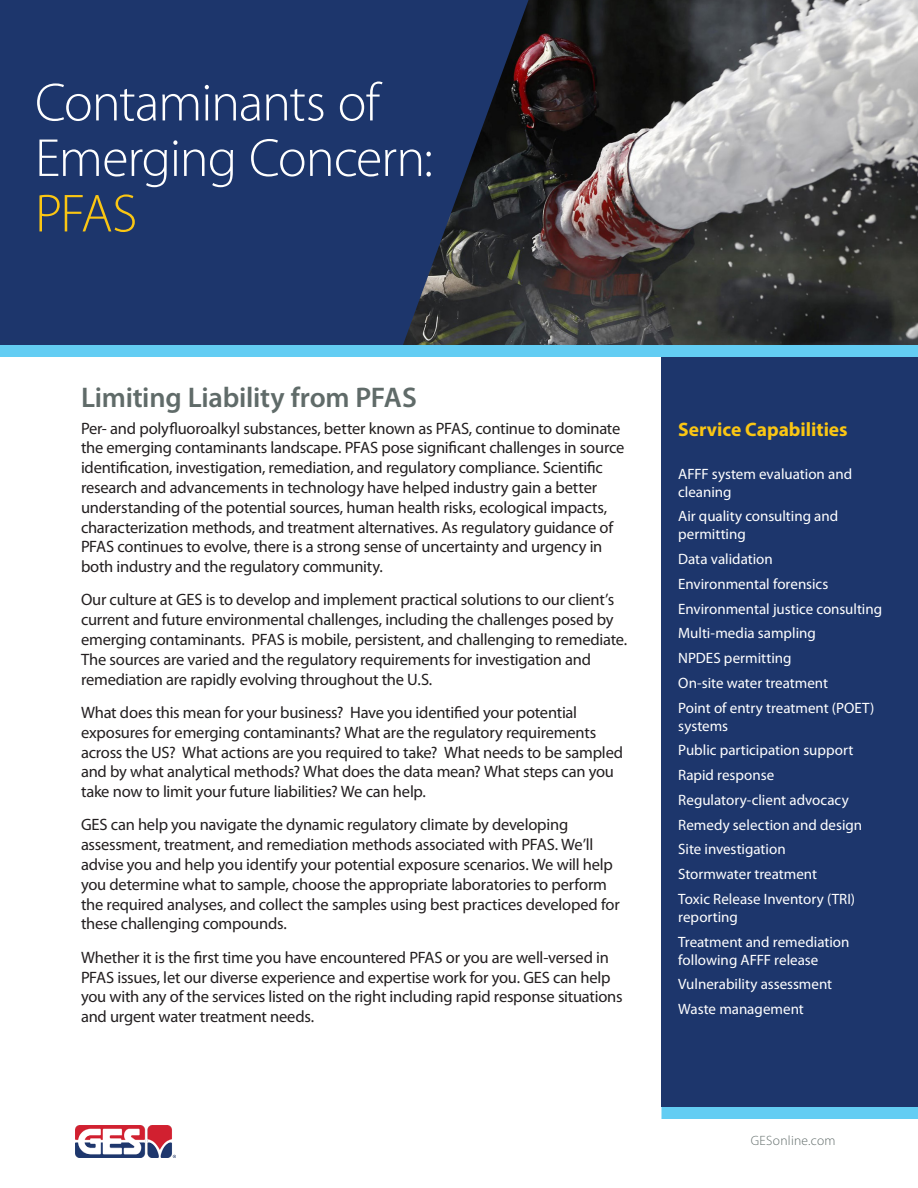
<style>
.page{position:relative;width:918px;height:1188px;background:#fff}
.page>*{position:absolute;margin:0;border:0;box-sizing:border-box;transform-origin:0 0}
.Heading_1{font:300 54px/55.5px "Myriad Pro";letter-spacing:-.025em;color:#fff}
.Heading_2{font:600 28.5px "Myriad Pro";letter-spacing:-.01em;color:#606b69}
.Heading_4{font:700 19.5px "Myriad Pro";letter-spacing:-.005em;color:#fac613}
.Body{font:16.5px/19.8px "Myriad Pro";letter-spacing:-.015em;color:#231f20}
.Sidebar_List{font:15px/18px "Myriad Pro";color:#fff}
.t1{font:300 13.5px "Myriad Pro";letter-spacing:.025em;color:#606b69}
.s1{color:#fac613}
</style>
<div class="page">
<img style="left:76px;top:1125px;width:99px;height:32px">
<div style="left:662px;top:351px;width:256px;height:756px;background:#1d366c"></div>
<div style="left:662px;top:1107px;width:256px;height:12px;background:#63cdf3"></div>
<img style="left:529px;top:0;width:389px;height:345px">
<svg style="left:0;top:0;width:529px;height:345px;fill:#1d366c"></svg>
<div style="left:0;top:345px;width:918px;height:12px;background:#63cdf3"></div>
<p class="Heading_1" style="left:35px;top:74px;width:399px">Contaminants of<br>Emerging Concern:<br><span class="s1">PFAS</span></p>
<p class="Heading_2" style="left:81px;top:379px;width:337px">Limiting Liability from PFAS</p>
<p class="Body" style="left:81px;top:418px;width:545px">Per- and polyfluoroalkyl substances, better known as PFAS, continue to dominate the emerging contaminants landscape. PFAS pose significant challenges in source identification, investigation, remediation, and regulatory compliance. Scientific research and advancements in technology have helped industry gain a better understanding of the potential sources, human health risks, ecological impacts, characterization methods, and treatment alternatives. As regulatory guidance of PFAS continues to evolve, there is a strong sense of uncertainty and urgency in both industry and the regulatory community.</p>
<p class="Body" style="left:81px;top:590px;width:548px">Our culture at GES is to develop and implement practical solutions to our client’s current and future environmental challenges, including the challenges posed by emerging contaminants. PFAS is mobile, persistent, and challenging to remediate.<br>The sources are varied and the regulatory requirements for investigation and remediation are rapidly evolving throughout the U.S.</p>
<p class="Body" style="left:81px;top:702px;width:544px">What does this mean for your business? Have you identified your potential exposures for emerging contaminants? What are the regulatory requirements across the US? What actions are you required to take? What needs to be sampled and by what analytical methods? What does the data mean? What steps can you take now to limit your future liabilities? We can help.</p>
<p class="Body" style="left:81px;top:815px;width:540px">GES can help you navigate the dynamic regulatory climate by developing assessment, treatment, and remediation methods associated with PFAS. We’ll advise you and help you identify your potential exposure scenarios. We will help you determine what to sample, choose the appropriate laboratories to perform the required analyses, and collect the samples using best practices developed for these challenging compounds.</p>
<p class="Body" style="left:81px;top:947px;width:543px">Whether it is the first time you have encountered PFAS or you are well-versed in PFAS issues, let our diverse experience and expertise work for you. GES can help you with any of the services listed on the right including rapid response situations and urgent water treatment needs.</p>
<p class="Heading_4" style="left:678px;top:417px;width:171px">Service Capabilities</p>
<p class="Sidebar_List" style="left:678px;top:464px;width:175px">AFFF system evaluation and cleaning</p>
<p class="Sidebar_List" style="left:678px;top:507px;width:162px">Air quality consulting and permitting</p>
<p class="Sidebar_List" style="left:678px;top:550px;width:96px">Data validation</p>
<p class="Sidebar_List" style="left:678px;top:575px;width:152px">Environmental forensics</p>
<p class="Sidebar_List" style="left:678px;top:599px;width:205px">Environmental justice consulting</p>
<p class="Sidebar_List" style="left:678px;top:624px;width:139px">Multi-media sampling</p>
<p class="Sidebar_List" style="left:678px;top:649px;width:115px">NPDES permitting</p>
<p class="Sidebar_List" style="left:678px;top:674px;width:151px">On-site water treatment</p>
<p class="Sidebar_List" style="left:678px;top:698px;width:198px">Point of entry treatment (POET) systems</p>
<p class="Sidebar_List" style="left:678px;top:741px;width:177px">Public participation support</p>
<p class="Sidebar_List" style="left:678px;top:766px;width:97px">Rapid response</p>
<p class="Sidebar_List" style="left:678px;top:791px;width:172px">Regulatory-client advocacy</p>
<p class="Sidebar_List" style="left:678px;top:815px;width:185px">Remedy selection and design</p>
<p class="Sidebar_List" style="left:678px;top:840px;width:109px">Site investigation</p>
<p class="Sidebar_List" style="left:678px;top:865px;width:140px">Stormwater treatment</p>
<p class="Sidebar_List" style="left:678px;top:890px;width:178px">Toxic Release Inventory (TRI) reporting</p>
<p class="Sidebar_List" style="left:678px;top:932px;width:173px">Treatment and remediation following AFFF release</p>
<p class="Sidebar_List" style="left:678px;top:975px;width:156px">Vulnerability assessment</p>
<p class="Sidebar_List" style="left:678px;top:1000px;width:127px">Waste management</p>
<p class="t1" style="left:751px;top:1132px;width:86px">GESonline.com</p>
</div>
